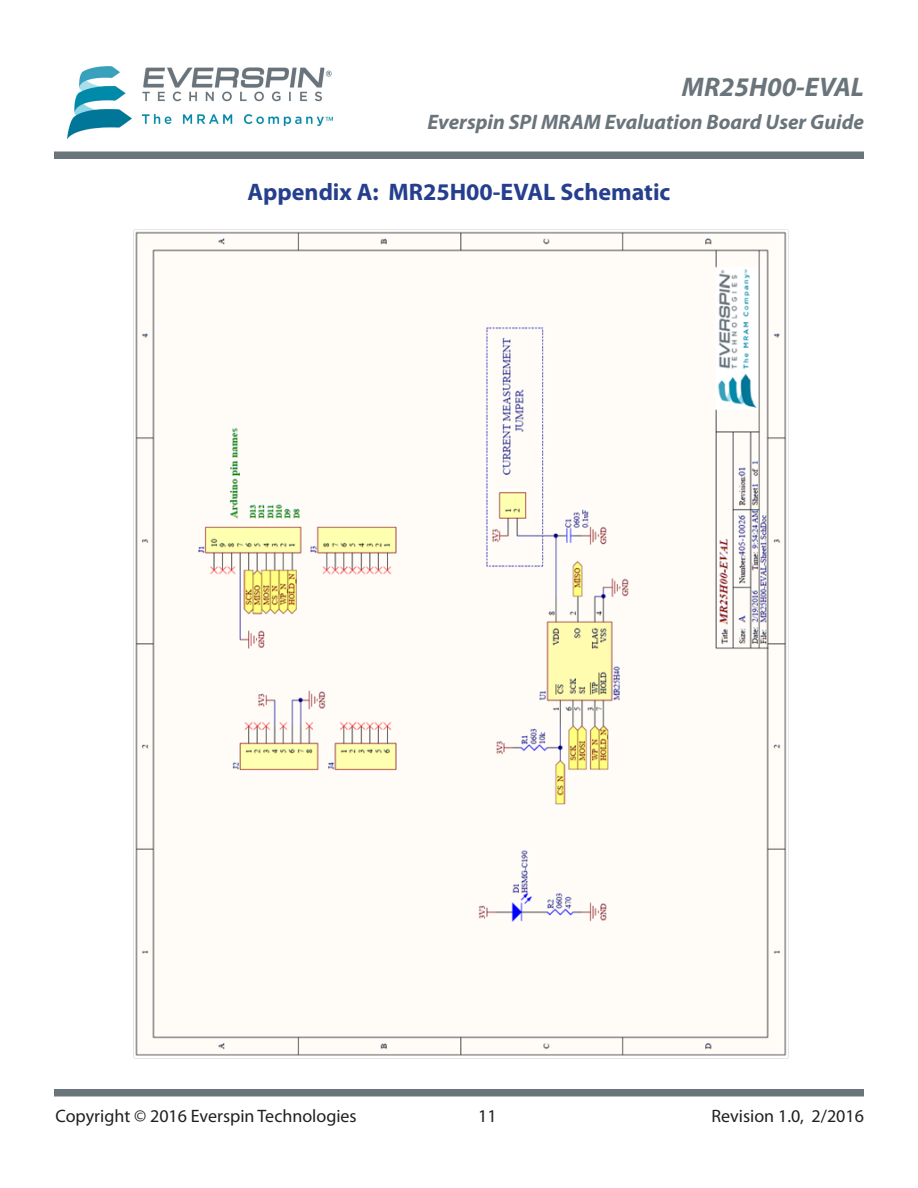
<style>
.page{position:relative;width:918px;height:1188px;background:#fff}
.page>*{position:absolute;margin:0;border:0;box-sizing:border-box;transform-origin:0 0}
.t1{font:italic 700 27px "Myriad Pro";color:#6a747b}
.Header_1_Style_Only{font:700 24px "Myriad Pro";color:#253f8e}
.t2{font:italic 700 21px "Myriad Pro";color:#6a747b}
.t3{font:18px "Myriad Pro";color:#231f20}
</style>
<div class="page">
<div style="left:54px;top:152px;width:810px;height:7px;background:#6a747b"></div>
<div style="left:54px;top:1089px;width:810px;height:7px;background:#6a747b"></div>
<img style="left:68px;top:67px;width:265px;height:71px">
<img style="left:133px;top:230px;width:656px;height:828px">
<h1 class="t1" style="left:682px;top:69px;width:184px">MR25H00-EVAL</h1>
<p class="t2" style="left:428px;top:108px;width:438px">Everspin SPI MRAM Evaluation Board User Guide</p>
<p class="Header_1_Style_Only" style="left:248px;top:176px;width:424px">Appendix A: MR25H00-EVAL Schematic</p>
<p class="t3" style="left:56px;top:1105px;width:303px">Copyright © 2016 Everspin Technologies</p>
<p class="t3" style="left:478px;top:1105px;width:20px">11</p>
<p class="t3" style="left:711px;top:1105px;width:154px">Revision 1.0, 2/2016</p>
</div>
